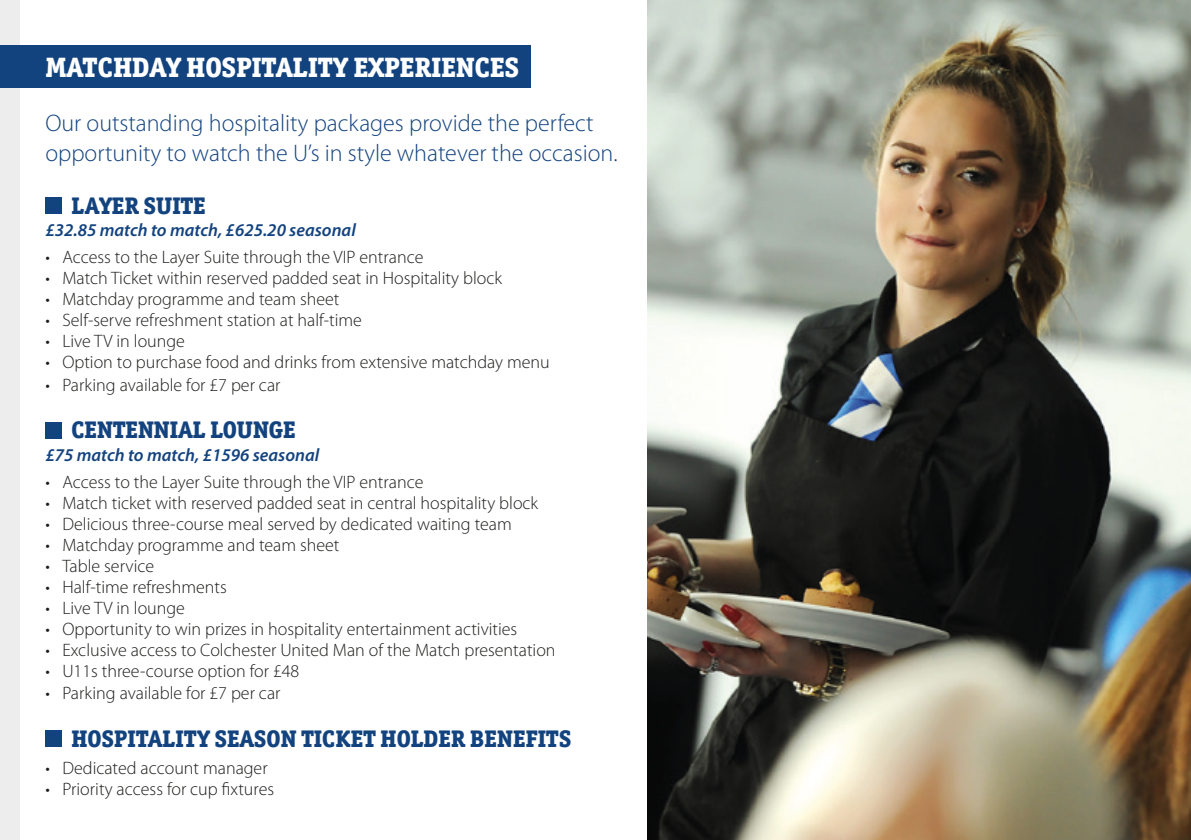
<style>
.page{position:relative;width:1191px;height:840px;background:#fff}
.page>*{position:absolute;margin:0;border:0;box-sizing:border-box;transform-origin:0 0}
.t1{font:800 28px "Officina Ser ITC";color:#fff}
.t2{font:300 24px/29.8px "Myriad Pro";color:#13437f}
.t3{font:800 24px "Officina Ser ITC";color:#13437f}
.t4{font:300 18px "Myriad Pro";color:#1d1d1b}
.t5{font:italic 600 18px "Myriad Pro";color:#13437f}
</style>
<div class="page">
<img style="left:647px;top:0;width:544px;height:839px">
<div style="left:0;top:0;width:20px;height:839px;background:#ededed"></div>
<div style="left:0;top:45px;width:531px;height:43px;background:#13437f"></div>
<div style="left:45px;top:197px;width:17px;height:16px;background:#13437f"></div>
<div style="left:45px;top:421px;width:17px;height:17px;background:#13437f"></div>
<div style="left:45px;top:730px;width:17px;height:16px;background:#13437f"></div>
<p class="t1" style="left:45px;top:50px;width:475px">MATCHDAY HOSPITALITY EXPERIENCES</p>
<p class="t2" style="left:45px;top:109px;width:574px">Our outstanding hospitality packages provide the perfect opportunity to watch the U’s in style whatever the occasion.</p>
<p class="t3" style="left:71px;top:190px;width:136px">LAYER SUITE</p>
<p class="t5" style="left:45px;top:219px;width:312px">£32.85 match to match, £625.20 seasonal</p>
<p class="t4" style="left:45px;top:247px;width:379px">• Access to the Layer Suite through the VIP entrance</p>
<p class="t4" style="left:45px;top:268px;width:458px">• Match Ticket within reserved padded seat in Hospitality block</p>
<p class="t4" style="left:45px;top:289px;width:296px">• Matchday programme and team sheet</p>
<p class="t4" style="left:45px;top:310px;width:318px">• Self-serve refreshment station at half-time</p>
<p class="t4" style="left:45px;top:331px;width:141px">• Live TV in lounge</p>
<p class="t4" style="left:45px;top:352px;width:506px">• Option to purchase food and drinks from extensive matchday menu</p>
<p class="t4" style="left:45px;top:374px;width:237px">• Parking available for £7 per car</p>
<p class="t3" style="left:71px;top:414px;width:226px">CENTENNIAL LOUNGE</p>
<p class="t5" style="left:45px;top:443px;width:275px">£75 match to match, £1596 seasonal</p>
<p class="t4" style="left:45px;top:471px;width:379px">• Access to the Layer Suite through the VIP entrance</p>
<p class="t4" style="left:45px;top:492px;width:494px">• Match ticket with reserved padded seat in central hospitality block</p>
<p class="t4" style="left:45px;top:513px;width:468px">• Delicious three-course meal served by dedicated waiting team</p>
<p class="t4" style="left:45px;top:534px;width:296px">• Matchday programme and team sheet</p>
<p class="t4" style="left:45px;top:555px;width:110px">• Table service</p>
<p class="t4" style="left:45px;top:576px;width:183px">• Half-time refreshments</p>
<p class="t4" style="left:45px;top:597px;width:141px">• Live TV in lounge</p>
<p class="t4" style="left:45px;top:618px;width:473px">• Opportunity to win prizes in hospitality entertainment activities</p>
<p class="t4" style="left:45px;top:639px;width:512px">• Exclusive access to Colchester United Man of the Match presentation</p>
<p class="t4" style="left:45px;top:660px;width:255px">• U11s three-course option for £48</p>
<p class="t4" style="left:45px;top:683px;width:237px">• Parking available for £7 per car</p>
<p class="t3" style="left:71px;top:723px;width:501px">HOSPITALITY SEASON TICKET HOLDER BENEFITS</p>
<p class="t4" style="left:45px;top:757px;width:224px">• Dedicated account manager</p>
<p class="t4" style="left:45px;top:778px;width:230px">• Priority access for cup fixtures</p>
</div>
